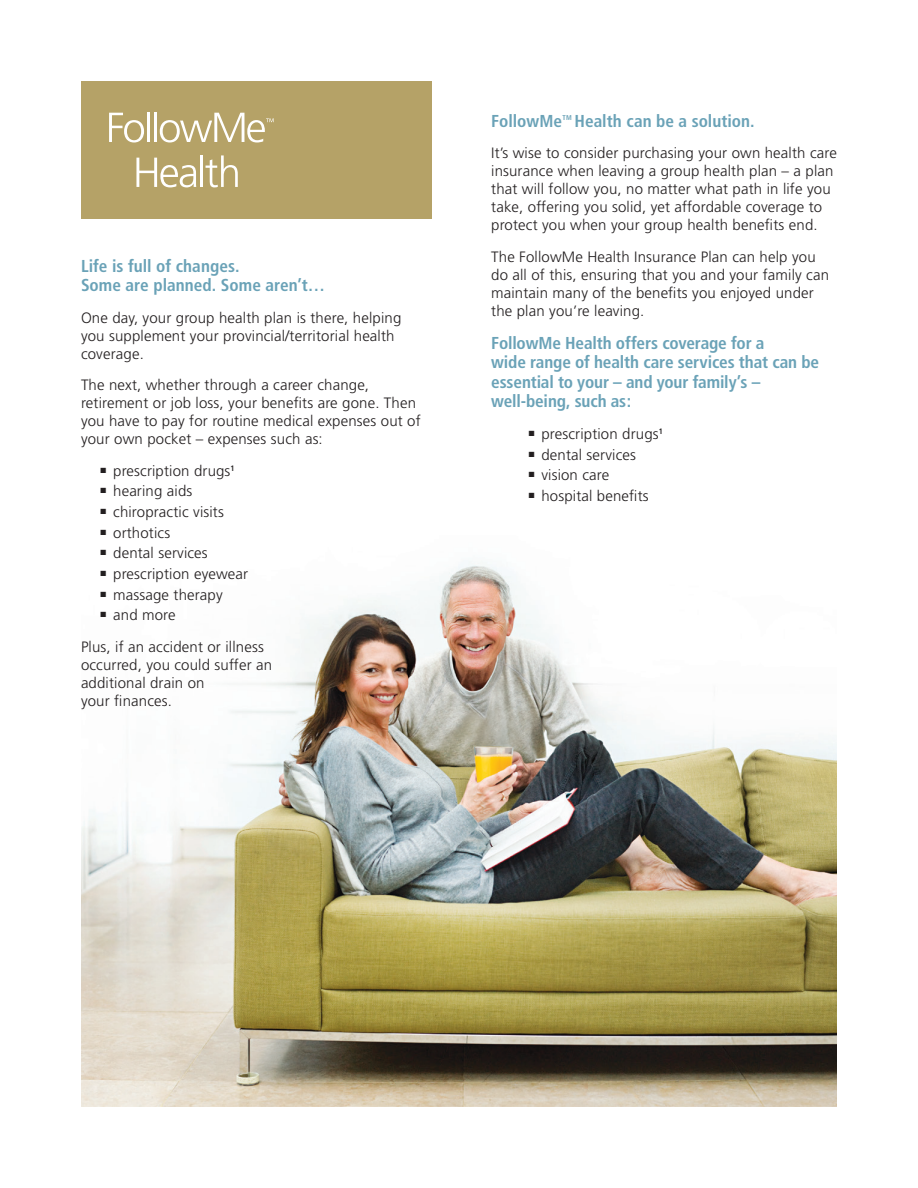
<style>
.page{position:relative;width:918px;height:1188px;background:#fff}
.page>*{position:absolute;margin:0;border:0;box-sizing:border-box;transform-origin:0 0}
.t1{font:700 condensed 17.25px/19.5px "Frutiger";letter-spacing:-.005em;color:#6aa2b7}
.t2{font:300 15px/18px "Frutiger";letter-spacing:.01em;color:#231f20}
.t3{font:700 condensed 7.05px "Frutiger";color:#6aa2b7}
</style>
<div class="page">
<div style="left:81px;top:81px;width:351px;height:137px;background:#b5a267"></div>
<svg style="left:109px;top:113px;width:35px;height:30px"></svg>
<hr style="left:147px;top:112px;width:3px;height:30px;background:#fff">
<hr style="left:154px;top:112px;width:3px;height:30px;background:#fff">
<svg style="left:160px;top:113px;width:114px;height:30px"></svg>
<svg style="left:136px;top:158px;width:60px;height:29px"></svg>
<hr style="left:201px;top:155px;width:2px;height:32px;background:#fff">
<svg style="left:206px;top:155px;width:32px;height:32px"></svg>
<img style="left:81px;top:561px;width:756px;height:546px">
<p class="t1" style="left:81px;top:256px;width:246px">Life is full of changes.<br>Some are planned. Some aren’t…</p>
<p class="t2" style="left:81px;top:308px;width:322px">One day, your group health plan is there, helping you supplement your provincial/territorial health coverage.</p>
<p class="t2" style="left:81px;top:376px;width:341px">The next, whether through a career change, retirement or job loss, your benefits are gone. Then you have to pay for routine medical expenses out of your own pocket – expenses such as:</p>
<p class="t2" style="left:100px;top:461px;width:136px">■ prescription drugs<sup>1</sup></p>
<p class="t2" style="left:100px;top:482px;width:93px">■ hearing aids</p>
<p class="t2" style="left:100px;top:503px;width:125px">■ chiropractic visits</p>
<p class="t2" style="left:100px;top:523px;width:71px">■ orthotics</p>
<p class="t2" style="left:100px;top:544px;width:109px">■ dental services</p>
<p class="t2" style="left:100px;top:565px;width:149px">■ prescription eyewear</p>
<p class="t2" style="left:100px;top:586px;width:124px">■ massage therapy</p>
<p class="t2" style="left:81px;top:600px;width:184px;line-height:31.5px;text-indent:19px">■ and more<br>Plus, if an accident or illness</p>
<p class="t2" style="left:81px;top:656px;width:193px">occurred, you could suffer an additional drain on<br>your finances.</p>
<p class="t1" style="left:491px;top:111px;width:72px">FollowMe</p>
<p class="t3" style="left:563px;top:113px;width:11px">TM</p>
<p class="t1" style="left:574px;top:111px;width:182px">Health can be a solution.</p>
<p class="t2" style="left:491px;top:144px;width:347px">It’s wise to consider purchasing your own health care insurance when leaving a group health plan – a plan that will follow you, no matter what path in life you take, offering you solid, yet affordable coverage to protect you when your group health benefits end.</p>
<p class="t2" style="left:491px;top:248px;width:339px">The FollowMe Health Insurance Plan can help you do all of this, ensuring that you and your family can maintain many of the benefits you enjoyed under the plan you’re leaving.</p>
<p class="t1" style="left:491px;top:333px;width:329px">FollowMe Health offers coverage for a<br>wide range of health care services that can be essential to your – and your family’s – well-being, such as:</p>
<p class="t2" style="left:529px;top:425px;width:136px">■ prescription drugs<sup>1</sup></p>
<p class="t2" style="left:529px;top:445px;width:109px">■ dental services</p>
<p class="t2" style="left:529px;top:466px;width:82px">■ vision care</p>
<p class="t2" style="left:529px;top:487px;width:121px">■ hospital benefits</p>
</div>
